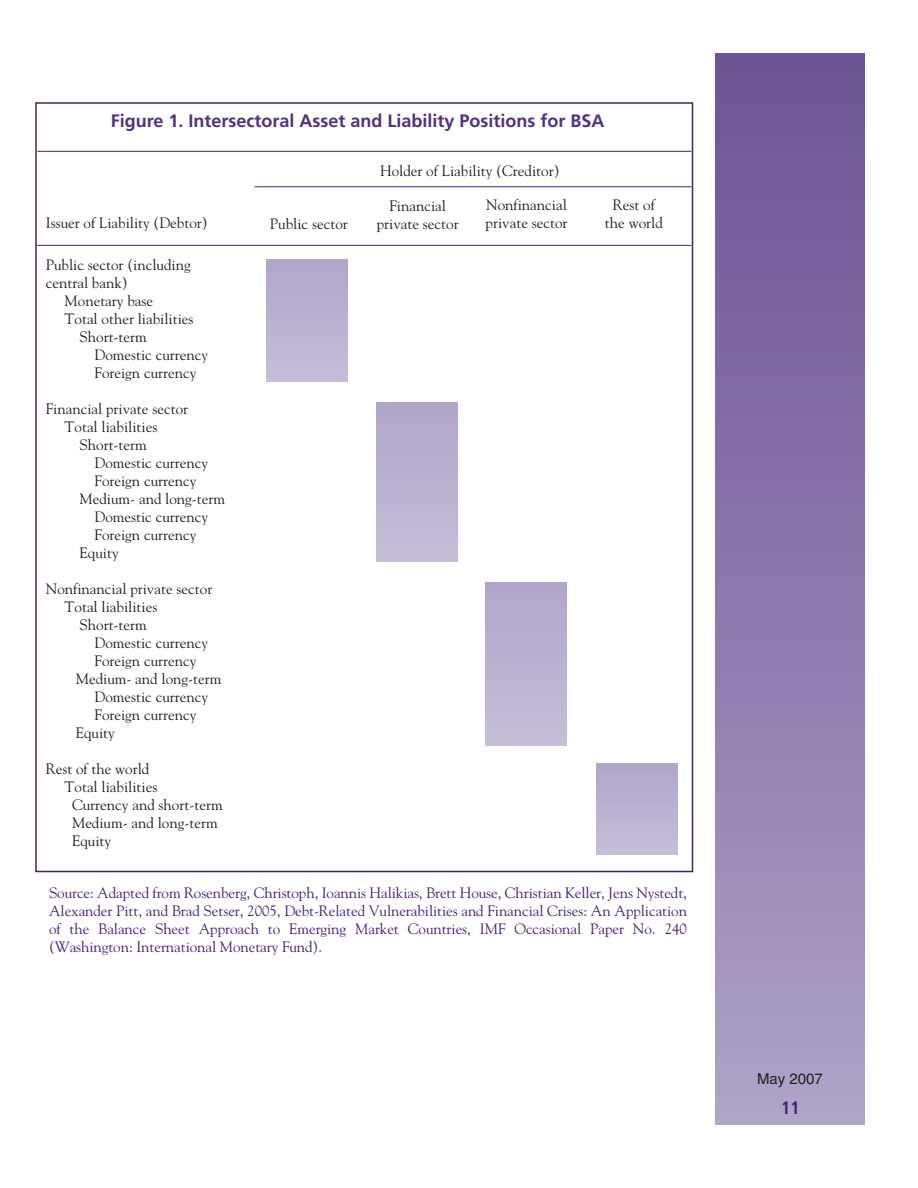
<style>
.page{position:relative;width:918px;height:1188px;background:#fff}
.page>*{position:absolute;margin:0;border:0;box-sizing:border-box;transform-origin:0 0}
.t1{font:700 18px "Frutiger";color:#52317f}
.t2{font:700 condensed 18px "Frutiger";color:#451f77}
.t3{font:15px/18px "Goudy";color:#231f20;text-align:center}
.t4{font:15px/18px "Goudy";letter-spacing:-.005em;color:#451f77;text-align:justify}
.t5{font:15px "Helvetica";color:#231f20}
</style>
<div class="page">
<div style="left:715px;top:54px;width:149px;height:1071px;background:linear-gradient(to bottom,#6b5293,#aea1c7)"></div>
<hr style="left:38px;top:151px;width:653px;height:1px;background:#451f77">
<div style="left:266px;top:259px;width:81px;height:122px;background:#bbb1d1"></div>
<div style="left:596px;top:764px;width:81px;height:90px;background:#bbb1d1"></div>
<div style="left:485px;top:582px;width:81px;height:163px;background:#bbb1d1"></div>
<div style="left:376px;top:403px;width:81px;height:159px;background:#bcb2d1"></div>
<hr style="left:255px;top:186px;width:436px;height:1px;background:#451f77">
<hr style="left:37px;top:245px;width:654px;height:1px;background:#451f77">
<p class="t1" style="left:111px;top:113px;width:495px">Figure 1. Intersectoral Asset and Liability Positions for BSA</p>
<p class="t3" style="left:46px;top:215px;width:164px">Issuer of Liability (Debtor)</p>
<p class="t3" style="left:46px;top:257px;width:146px">Public sector (including</p>
<p class="t3" style="left:46px;top:275px;width:84px">central bank)</p>
<p class="t3" style="left:65px;top:293px;width:90px">Monetary base</p>
<p class="t3" style="left:65px;top:311px;width:131px">Total other liabilities</p>
<p class="t3" style="left:80px;top:329px;width:69px">Short-term</p>
<p class="t3" style="left:95px;top:347px;width:115px">Domestic currency</p>
<p class="t3" style="left:95px;top:365px;width:104px">Foreign currency</p>
<p class="t3" style="left:46px;top:401px;width:144px">Financial private sector</p>
<p class="t3" style="left:65px;top:419px;width:94px">Total liabilities</p>
<p class="t3" style="left:80px;top:437px;width:69px">Short-term</p>
<p class="t3" style="left:95px;top:455px;width:115px">Domestic currency</p>
<p class="t3" style="left:95px;top:473px;width:104px">Foreign currency</p>
<p class="t3" style="left:80px;top:491px;width:147px">Medium- and long-term</p>
<p class="t3" style="left:95px;top:509px;width:115px">Domestic currency</p>
<p class="t3" style="left:95px;top:527px;width:104px">Foreign currency</p>
<p class="t3" style="left:80px;top:545px;width:41px">Equity</p>
<p class="t3" style="left:46px;top:581px;width:168px">Nonfinancial private sector</p>
<p class="t3" style="left:65px;top:599px;width:94px">Total liabilities</p>
<p class="t3" style="left:80px;top:617px;width:69px">Short-term</p>
<p class="t3" style="left:95px;top:635px;width:115px">Domestic currency</p>
<p class="t3" style="left:95px;top:653px;width:104px">Foreign currency</p>
<p class="t3" style="left:76px;top:671px;width:147px">Medium- and long-term</p>
<p class="t3" style="left:95px;top:689px;width:115px">Domestic currency</p>
<p class="t3" style="left:95px;top:707px;width:104px">Foreign currency</p>
<p class="t3" style="left:76px;top:725px;width:41px">Equity</p>
<p class="t3" style="left:46px;top:761px;width:105px">Rest of the world</p>
<p class="t3" style="left:65px;top:779px;width:94px">Total liabilities</p>
<p class="t3" style="left:72px;top:797px;width:152px">Currency and short-term</p>
<p class="t3" style="left:72px;top:815px;width:147px">Medium- and long-term</p>
<p class="t3" style="left:72px;top:833px;width:41px">Equity</p>
<p class="t3" style="left:380px;top:163px;width:181px">Holder of Liability (Creditor)</p>
<p class="t3" style="left:389px;top:198px;width:58px">Financial</p>
<p class="t3" style="left:270px;top:216px;width:79px">Public sector</p>
<p class="t3" style="left:377px;top:216px;width:83px">private sector</p>
<p class="t3" style="left:486px;top:197px;width:83px;text-align:left">Nonfinancial private sector</p>
<p class="t3" style="left:605px;top:197px;width:59px">Rest of the world</p>
<p class="t4" style="left:49px;top:885px;width:640px">Source: Adapted from Rosenberg, Christoph, Ioannis Halikias, Brett House, Christian Keller, Jens Nystedt, Alexander Pitt, and Brad Setser, 2005, Debt-Related Vulnerabilities and Financial Crises: An Application of the Balance Sheet Approach to Emerging Market Countries, IMF Occasional Paper No. 240 (Washington: International Monetary Fund).</p>
<p class="t5" style="left:757px;top:1073px;width:67px">May 2007</p>
<p class="t2" style="left:781px;top:1101px;width:20px">11</p>
</div>
